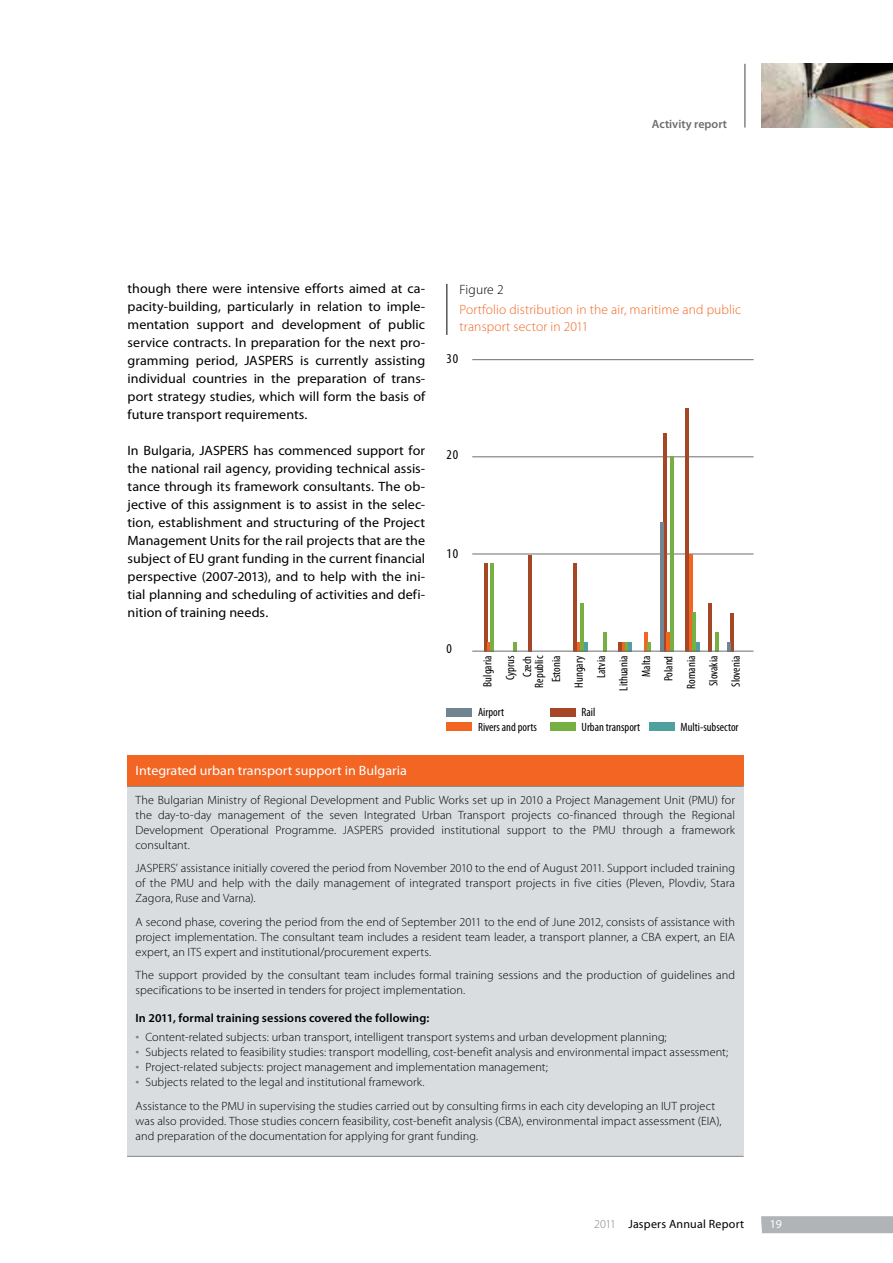
<style>
.page{position:relative;width:893px;height:1263px;background:#fff}
.page>*{position:absolute;margin:0;border:0;box-sizing:border-box;transform-origin:0 0}
.t1{font:13.5px/18px "Myriad Pro";letter-spacing:.005em;color:#000;text-align:justify;scale:1.04 1}
.t2{font:300 13.5px/16.2px "Myriad Pro";letter-spacing:.01em;color:#f26522}
.t3{font:13.5px "Myriad Pro";color:#fff;scale:1.04 1}
.t4{font:condensed 13.5px "Myriad Pro";color:#000;scale:1.04 1}
.t5{font:300 13.5px "Myriad Pro";letter-spacing:.01em;color:#000}
.t6{font:300 12px/15px "Myriad Pro";letter-spacing:.005em;color:#000;text-align:justify}
.t7{font:condensed 12px/22.5px "Myriad Pro";color:#000;text-align:right}
.t8{font:600 12px "Myriad Pro";letter-spacing:.01em;color:#000}
.t9{font:12px "Myriad Pro";letter-spacing:.02em;color:#000}
.t10{font:600 12px "Myriad Pro";color:#6d6e71}
.t11{font:12px "Myriad Pro";color:#fff}
.s1{font-size:15px;color:#808285}
.s2{font-weight:300;color:#808285}
</style>
<div class="page">
<img style="left:761px;top:64px;width:132px;height:64px">
<div style="left:761px;top:1216px;width:132px;height:17px;background:#b1b4b6"></div>
<hr style="left:744px;top:64px;width:2px;height:64px;background:#808285">
<div style="left:127px;top:755px;width:617px;height:31px;background:#f26522"></div>
<div style="left:127px;top:786px;width:617px;height:370px;background:#dadde0"></div>
<hr style="left:127px;top:1156px;width:617px;height:1px;background:#808285">
<hr style="left:127px;top:786px;width:617px;height:1px;background:#808285">
<div style="left:446px;top:708px;width:26px;height:8px;background:#708591"></div>
<div style="left:550px;top:708px;width:25px;height:8px;background:#a54624"></div>
<div style="left:446px;top:722px;width:26px;height:9px;background:#f26522"></div>
<div style="left:550px;top:722px;width:25px;height:9px;background:#76b043"></div>
<div style="left:649px;top:722px;width:25px;height:9px;background:#4ea19f"></div>
<hr style="left:472px;top:554px;width:281px;height:1px;background:#6d6e71">
<hr style="left:472px;top:456px;width:281px;height:1px;background:#6d6e71">
<hr style="left:472px;top:359px;width:281px;height:1px;background:#6d6e71">
<hr style="left:484px;top:564px;width:3px;height:88px;background:#a54624">
<svg style="left:487px;top:642px;width:4px;height:9px"></svg>
<hr style="left:491px;top:564px;width:3px;height:88px;background:#76b043">
<svg style="left:513px;top:642px;width:3px;height:9px"></svg>
<hr style="left:529px;top:555px;width:3px;height:97px;background:#a54624">
<hr style="left:574px;top:564px;width:3px;height:88px;background:#a54624">
<hr style="left:580px;top:603px;width:4px;height:49px;background:#76b043">
<svg style="left:577px;top:642px;width:10px;height:9px"></svg>
<hr style="left:603px;top:632px;width:3px;height:20px;background:#76b043">
<hr style="left:618px;top:642px;width:4px;height:10px;background:#a54624">
<svg style="left:622px;top:642px;width:10px;height:9px"></svg>
<svg style="left:644px;top:632px;width:4px;height:19px"></svg>
<svg style="left:648px;top:642px;width:3px;height:9px"></svg>
<svg style="left:663px;top:434px;width:4px;height:217px"></svg>
<hr style="left:660px;top:522px;width:3px;height:129px;background:#708591">
<hr style="left:667px;top:632px;width:3px;height:19px;background:#f26522">
<hr style="left:670px;top:457px;width:3px;height:195px;background:#76b043">
<hr style="left:686px;top:408px;width:3px;height:244px;background:#a54624">
<hr style="left:689px;top:554px;width:3px;height:97px;background:#f26522">
<hr style="left:692px;top:613px;width:4px;height:39px;background:#76b043">
<svg style="left:696px;top:642px;width:3px;height:9px"></svg>
<hr style="left:708px;top:603px;width:3px;height:49px;background:#a54624">
<hr style="left:715px;top:632px;width:3px;height:20px;background:#76b043">
<hr style="left:730px;top:614px;width:4px;height:38px;background:#a54624">
<svg style="left:727px;top:642px;width:3px;height:9px"></svg>
<hr style="left:472px;top:651px;width:281px;height:1px;background:#6d6e71">
<hr style="left:446px;top:284px;width:1px;height:51px;background:#000">
<p class="t10" style="left:652px;top:117px;width:77px">Activity report</p>
<p class="t1" style="left:128px;top:280px;width:288px">though there were intensive efforts aimed at ca&shy;pacity-building, particularly in relation to imple&shy;mentation support and development of public service contracts. In preparation for the next pro&shy;gramming period, JASPERS is currently assisting individual countries in the preparation of trans&shy;port strategy studies, which will form the basis of future transport requirements.</p>
<p class="t1" style="left:128px;top:442px;width:288px">In Bulgaria, JASPERS has commenced support for the national rail agency, providing technical assis&shy;tance through its framework consultants. The ob&shy;jective of this assignment is to assist in the selec&shy;tion, establishment and structuring of the Project Management Units for the rail projects that are the subject of EU grant funding in the current financial perspective (2007-2013), and to help with the ini&shy;tial planning and scheduling of activities and defi&shy;nition of training needs.</p>
<p class="t5" style="left:460px;top:282px;width:46px">Figure 2</p>
<p class="t2" style="left:460px;top:302px;width:283px">Portfolio distribution in the air, maritime and public transport sector in 2011</p>
<p class="t4" style="left:446px;top:351px;width:13px">30</p>
<p class="t4" style="left:446px;top:447px;width:13px">20</p>
<p class="t4" style="left:446px;top:546px;width:13px">10</p>
<p class="t4" style="left:446px;top:641px;width:7px">0</p>
<p class="t7" style="left:477px;top:686px;width:32px;text-align:center;rotate:-90deg">Bulgaria<br>Cyprus</p>
<p class="t7" style="left:522px;top:687px;width:33px;line-height:11.9px;rotate:-90deg">Czech<br>Republic</p>
<p class="t7" style="left:545px;top:691px;width:36px;rotate:-90deg">Estonia<br>Hungary<br>Latvia<br>Lithuania<br>Malta<br>Poland<br>Romania<br>Slovakia<br>Slovenia</p>
<p class="t7" style="left:478px;top:701px;width:28px">Airport</p>
<p class="t7" style="left:581px;top:701px;width:15px">Rail</p>
<p class="t7" style="left:478px;top:716px;width:60px">Rivers and ports</p>
<p class="t7" style="left:581px;top:716px;width:60px">Urban transport</p>
<p class="t7" style="left:680px;top:716px;width:60px">Multi-subsector</p>
<p class="t3" style="left:136px;top:763px;width:262px">Integrated urban transport support in Bulgaria</p>
<p class="t6" style="left:136px;top:792px;width:601px">The Bulgarian Ministry of Regional Development and Public Works set up in 2010 a Project Management Unit (PMU) for the day-to-day management of the seven Integrated Urban Transport projects co-financed through the Regional Development Operational Programme. JASPERS provided institutional support to the PMU through a framework consultant.</p>
<p class="t6" style="left:136px;top:861px;width:601px">JASPERS’ assistance initially covered the period from November 2010 to the end of August 2011. Support included training of the PMU and help with the daily management of integrated transport projects in five cities (Pleven, Plovdiv, Stara Zagora, Ruse and Varna).</p>
<p class="t6" style="left:136px;top:915px;width:601px">A second phase, covering the period from the end of September 2011 to the end of June 2012, consists of assistance with project implementation. The consultant team includes a resident team leader, a transport planner, a CBA expert, an EIA expert, an ITS expert and institutional/procurement experts.</p>
<p class="t6" style="left:136px;top:968px;width:601px">The support provided by the consultant team includes formal training sessions and the production of guidelines and specifications to be inserted in tenders for project implementation.</p>
<p class="t8" style="left:136px;top:1011px;width:295px">In 2011, formal training sessions covered the following:</p>
<p class="t6" style="left:136px;top:1030px;width:533px"><span class="s1">•</span> Content-related subjects: urban transport, intelligent transport systems and urban development planning;</p>
<p class="t6" style="left:136px;top:1045px;width:594px"><span class="s1">•</span> Subjects related to feasibility studies: transport modelling, cost-benefit analysis and environmental impact assessment;</p>
<p class="t6" style="left:136px;top:1060px;width:414px"><span class="s1">•</span> Project-related subjects: project management and implementation management;</p>
<p class="t6" style="left:136px;top:1071px;width:581px;line-height:23.5px"><span class="s1">•</span> Subjects related to the legal and institutional framework.<br>Assistance to the PMU in supervising the studies carried out by consulting firms in each city developing an IUT project</p>
<p class="t6" style="left:136px;top:1114px;width:588px">was also provided. Those studies concern feasibility, cost-benefit analysis (CBA), environmental impact assessment (EIA), and preparation of the documentation for applying for grant funding.</p>
<p class="t9" style="left:594px;top:1217px;width:151px"><span class="s2">2011</span> Jaspers Annual Report</p>
<p class="t11" style="left:770px;top:1217px;width:14px">19</p>
</div>
